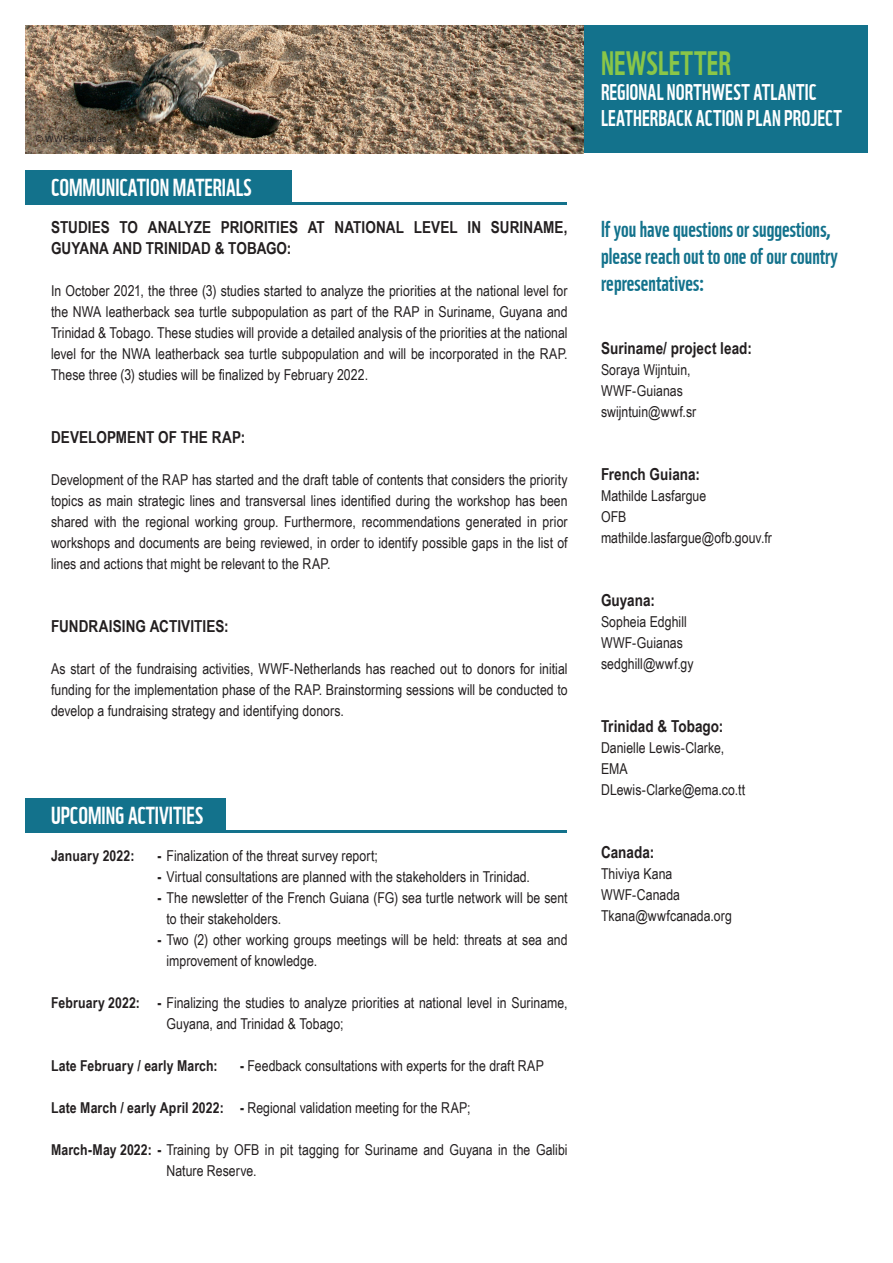
<style>
.page{position:relative;width:893px;height:1263px;background:#fff}
.page>*{position:absolute;margin:0;border:0;box-sizing:border-box;transform-origin:0 0}
.t1{font:33px "WWF";letter-spacing:.01em;color:#8ac648}
.t2{font:24px "WWF";color:#fff}
.t3{font:22.5px/27px "WWF";color:#13728c}
.t4{font:22.2px "WWF";letter-spacing:.005em;color:#fff}
.t5{font:700 16.5px/21px "Arial Narrow";letter-spacing:.005em;color:#231f20}
.t6{font:15px/21px "Arial Narrow";color:#231f20}
.t7{font:700 15px "Arial Narrow";letter-spacing:.01em;color:#231f20}
.t8{font:9px "Arial";letter-spacing:.02em;color:#231f20}
.s1{font-weight:700}
</style>
<div class="page">
<img style="left:26px;top:26px;width:558px;height:127px">
<div style="left:26px;top:170px;width:266px;height:34px;background:#13728c"></div>
<div style="left:26px;top:799px;width:200px;height:34px;background:#13728c"></div>
<hr style="left:26px;top:202px;width:541px;height:2px;background:#13728c">
<hr style="left:26px;top:830px;width:541px;height:3px;background:#13728c">
<div style="left:584px;top:26px;width:283px;height:127px;background:#13728c"></div>
<p class="t8" style="left:36px;top:132px;width:72px">© WWF-Guianas</p>
<p class="t2" style="left:51px;top:173px;width:202px">COMMUNICATION MATERIALS</p>
<p class="t5" style="left:51px;top:216px;width:518px">STUDIES TO ANALYZE PRIORITIES AT NATIONAL LEVEL IN SURINAME,<br>GUYANA AND TRINIDAD &amp; TOBAGO:</p>
<p class="t6" style="left:51px;top:280px;width:518px;text-align:justify">In October 2021, the three (3) studies started to analyze the priorities at the national level for the NWA leatherback sea turtle subpopulation as part of the RAP in Suriname, Guyana and Trinidad &amp; Tobago. These studies will provide a detailed analysis of the priorities at the national level for the NWA leatherback sea turtle subpopulation and will be incorporated in the RAP.<br>These three (3) studies will be finalized by February 2022.</p>
<p class="t5" style="left:51px;top:426px;width:196px">DEVELOPMENT OF THE RAP:</p>
<p class="t6" style="left:51px;top:469px;width:518px;text-align:justify">Development of the RAP has started and the draft table of contents that considers the priority topics as main strategic lines and transversal lines identified during the workshop has been shared with the regional working group. Furthermore, recommendations generated in prior workshops and documents are being reviewed, in order to identify possible gaps in the list of lines and actions that might be relevant to the RAP.</p>
<p class="t5" style="left:51px;top:615px;width:179px">FUNDRAISING ACTIVITIES:</p>
<p class="t6" style="left:51px;top:658px;width:518px;text-align:justify">As start of the fundraising activities, WWF-Netherlands has reached out to donors for initial funding for the implementation phase of the RAP. Brainstorming sessions will be conducted to develop a fundraising strategy and identifying donors.</p>
<p class="t2" style="left:51px;top:801px;width:154px">UPCOMING ACTIVITIES</p>
<p class="t7" style="left:51px;top:844px;width:85px">January 2022:</p>
<p class="t6" style="left:158px;top:844px;width:222px"><span class="s1">-</span> Finalization of the threat survey report;</p>
<p class="t6" style="left:158px;top:865px;width:374px"><span class="s1">-</span> Virtual consultations are planned with the stakeholders in Trinidad.</p>
<p class="t6" style="left:167px;top:886px;width:403px;text-indent:-9px"><span class="s1">-</span> The newsletter of the French Guiana (FG) sea turtle network will be sent to their stakeholders.</p>
<p class="t6" style="left:167px;top:928px;width:403px;text-indent:-9px"><span class="s1">-</span> Two (2) other working groups meetings will be held: threats at sea and improvement of knowledge.</p>
<p class="t6" style="left:167px;top:991px;width:403px;text-indent:-116px"><span class="s1">February 2022: -</span> Finalizing the studies to analyze priorities at national level in Suriname,<br>Guyana, and Trinidad &amp; Tobago;</p>
<p class="t7" style="left:51px;top:1054px;width:168px">Late February / early March:</p>
<p class="t6" style="left:240px;top:1054px;width:305px"><span class="s1">-</span> Feedback consultations with experts for the draft RAP</p>
<p class="t6" style="left:51px;top:1096px;width:421px"><span class="s1">Late March / early April 2022: -</span> Regional validation meeting for the RAP;</p>
<p class="t6" style="left:167px;top:1138px;width:403px;text-indent:-116px"><span class="s1">March-May 2022: -</span> Training by OFB in pit tagging for Suriname and Guyana in the Galibi<br>Nature Reserve.</p>
<p class="t1" style="left:601px;top:43px;width:131px">NEWSLETTER</p>
<p class="t4" style="left:601px;top:79px;width:217px">REGIONAL NORTHWEST ATLANTIC</p>
<p class="t4" style="left:601px;top:104px;width:242px">LEATHERBACK ACTION PLAN PROJECT</p>
<p class="t3" style="left:601px;top:216px;width:238px">If you have questions or suggestions, please reach out to one of our country representatives:</p>
<p class="t5" style="left:601px;top:337px;width:152px">Suriname/ project lead:</p>
<p class="t6" style="left:601px;top:359px;width:91px">Soraya Wijntuin,</p>
<p class="t6" style="left:601px;top:380px;width:83px">WWF-Guianas</p>
<p class="t6" style="left:601px;top:401px;width:97px">swijntuin@wwf.sr</p>
<p class="t5" style="left:601px;top:463px;width:101px">French Guiana:</p>
<p class="t6" style="left:601px;top:485px;width:107px">Mathilde Lasfargue</p>
<p class="t6" style="left:601px;top:506px;width:27px">OFB</p>
<p class="t6" style="left:601px;top:527px;width:173px">mathilde.lasfargue@ofb.gouv.fr</p>
<p class="t5" style="left:601px;top:589px;width:55px">Guyana:</p>
<p class="t6" style="left:601px;top:611px;width:87px">Sopheia Edghill</p>
<p class="t6" style="left:601px;top:632px;width:83px">WWF-Guianas</p>
<p class="t6" style="left:601px;top:653px;width:94px">sedghill@wwf.gy</p>
<p class="t5" style="left:601px;top:715px;width:124px">Trinidad &amp; Tobago:</p>
<p class="t6" style="left:601px;top:737px;width:125px">Danielle Lewis-Clarke,</p>
<p class="t6" style="left:601px;top:758px;width:28px">EMA</p>
<p class="t6" style="left:601px;top:779px;width:146px">DLewis-Clarke@ema.co.tt</p>
<p class="t5" style="left:601px;top:841px;width:55px">Canada:</p>
<p class="t6" style="left:601px;top:863px;width:73px">Thiviya Kana</p>
<p class="t6" style="left:601px;top:884px;width:81px">WWF-Canada</p>
<p class="t6" style="left:601px;top:905px;width:132px">Tkana@wwfcanada.org</p>
</div>
